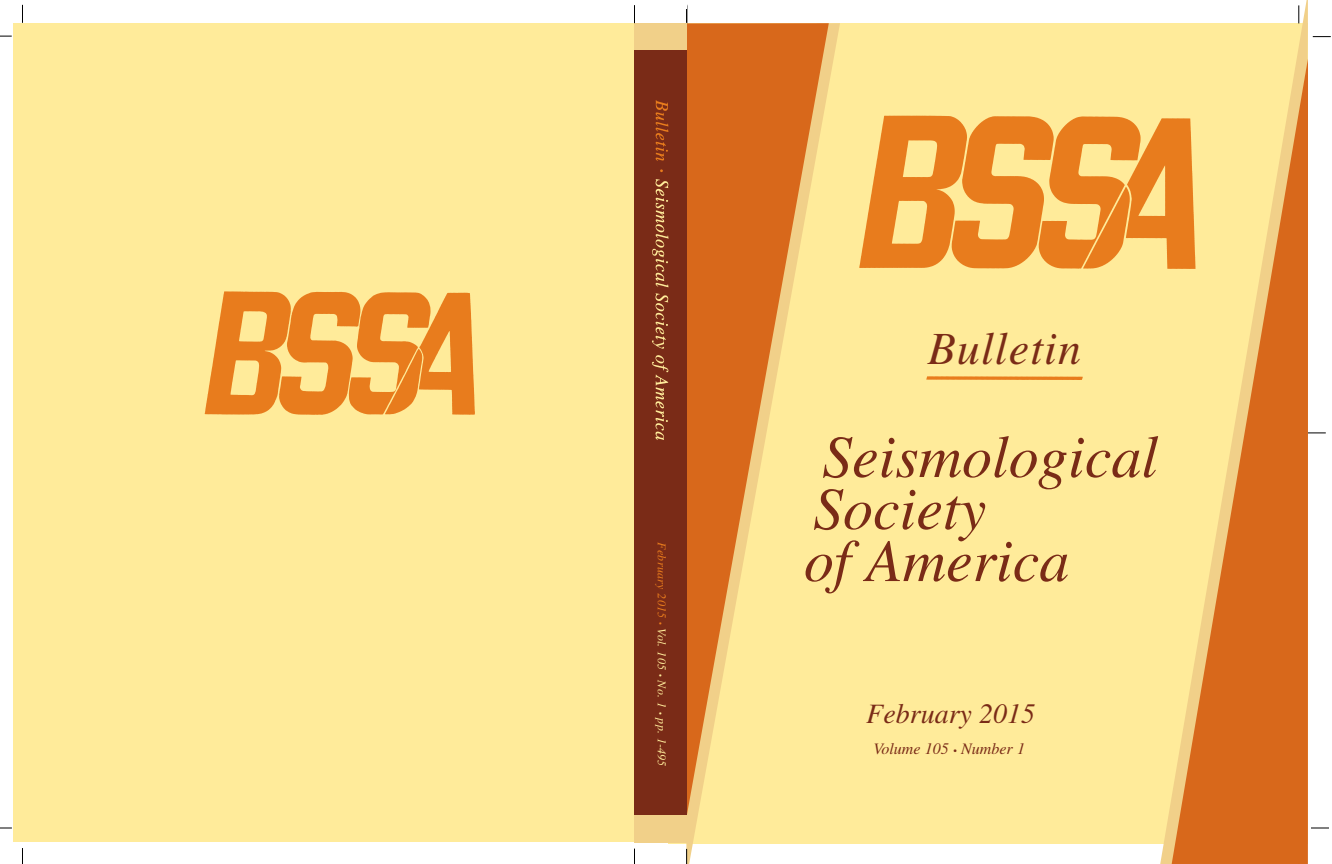
<style>
.page{position:relative;width:1332px;height:864px;background:#fff}
.page>*{position:absolute;margin:0;border:0;box-sizing:border-box;transform-origin:0 0}
.t1{font:italic 60px/52px "Times";color:#7a2b17}
.t2{font:italic 46px "Times";letter-spacing:.025em;color:#7a2b17}
.t3{font:italic 28px "Times";color:#7a2b17}
.t4{font:italic 16px "Times";color:#7a2b17}
.t5{font:italic 12px "Times";letter-spacing:.025em;color:#ffeb9a}
.s1{color:#e87c1d}
.s2{font-size:8px;color:#e87c1d}
.s3{font-size:8px}
.s4{font-size:10px}
</style>
<div class="page">
<div style="left:14px;top:23px;width:652px;height:819px;background:#ffeb9a"></div>
<div style="left:668px;top:24px;width:640px;height:820px;background:#ffeb9a"></div>
<svg style="left:1160px;top:0;width:148px;height:864px"></svg>
<svg style="left:686px;top:23px;width:154px;height:841px"></svg>
<svg style="left:687px;top:23px;width:142px;height:793px"></svg>
<svg style="left:1299px;top:5px;width:1px;height:18px"></svg>
<svg style="left:1313px;top:36px;width:18px;height:1px"></svg>
<svg style="left:1308px;top:433px;width:18px;height:1px"></svg>
<svg style="left:1311px;top:828px;width:18px;height:1px"></svg>
<svg style="left:1172px;top:59px;width:136px;height:805px;fill:#d8681b"></svg>
<div style="left:634px;top:23px;width:53px;height:820px;background:#f1d089"></div>
<svg style="left:0;top:36px;width:12px;height:1px"></svg>
<svg style="left:22px;top:5px;width:1px;height:18px"></svg>
<svg style="left:0;top:828px;width:12px;height:1px"></svg>
<svg style="left:22px;top:848px;width:1px;height:16px"></svg>
<svg style="left:634px;top:5px;width:1px;height:18px"></svg>
<svg style="left:686px;top:4px;width:2px;height:19px"></svg>
<svg style="left:634px;top:849px;width:1px;height:15px"></svg>
<svg style="left:686px;top:849px;width:1px;height:15px"></svg>
<div style="left:634px;top:50px;width:53px;height:765px;background:#7a2b17"></div>
<img style="left:859px;top:95px;width:352px;height:284px">
<img style="left:655px;top:100px;width:14px;height:61px">
<img style="left:651px;top:169px;width:18px;height:271px">
<img style="left:204px;top:291px;width:271px;height:124px">
<div style="left:635px;top:0;width:52px;height:9px;background:#fff"></div>
<p class="t5" style="left:669px;top:542px;width:225px;rotate:90deg"><span class="s1">February 2015</span> <span class="s2">•</span> Vol. 105 <span class="s3">•</span> No. 1 <span class="s3">•</span> pp. 1-495</p>
<h2 class="t2" style="left:928px;top:324px;width:155px">Bulletin</h2>
<h1 class="t1" style="left:804px;top:431px;width:356px;text-indent:18px">Seismological<br>Society<br>of America</h1>
<h3 class="t3" style="left:866px;top:698px;width:170px">February 2015</h3>
<h3 class="t4" style="left:873px;top:740px;width:153px">Volume 105 <span class="s4">•</span> Number 1</h3>
</div>
